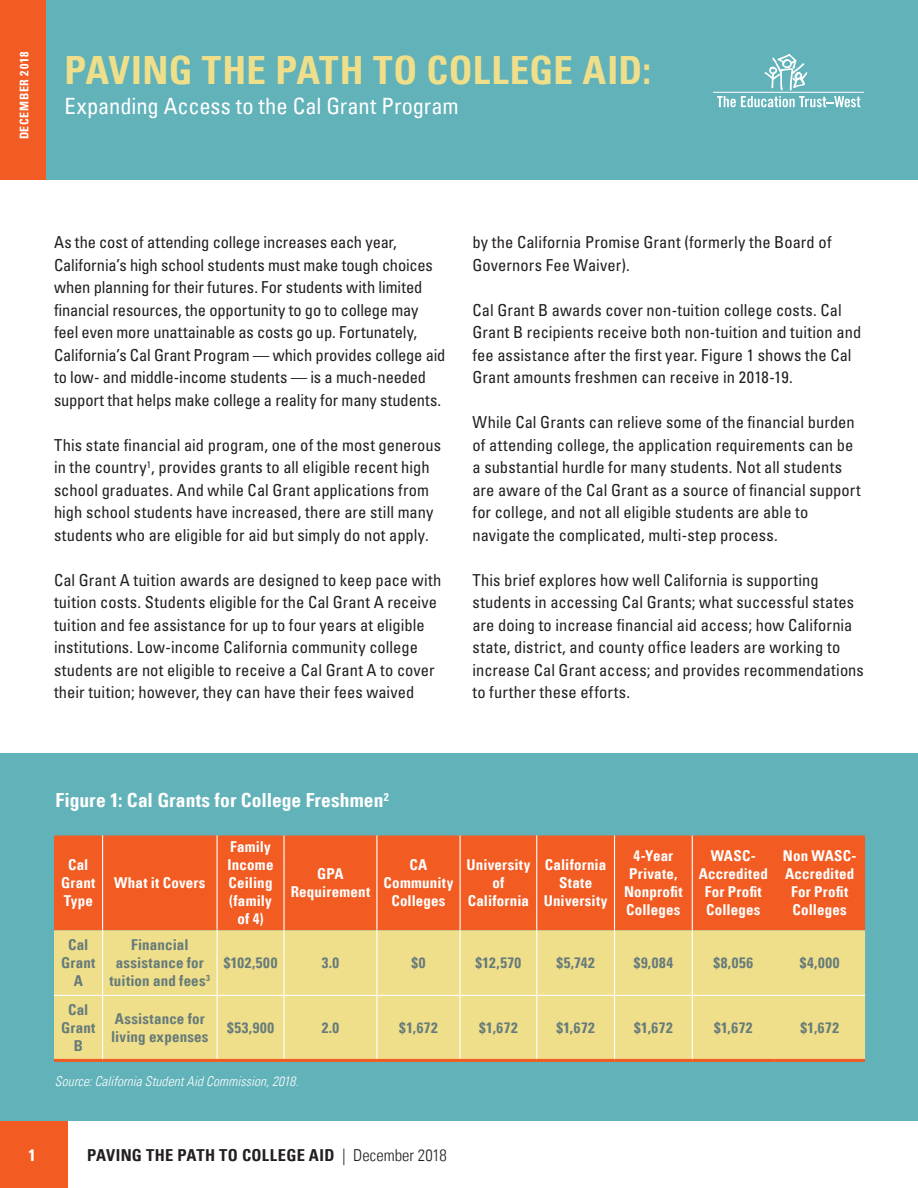
<style>
.page{position:relative;width:918px;height:1188px;background:#fff}
.page>*{position:absolute;margin:0;border:0;box-sizing:border-box;transform-origin:0 0}
.body{font:39px "Univers Com 67 Bold Cond";letter-spacing:.01em;color:#f0df8a}
.body-2{font:condensed 22.5px "Univers Com 57";color:#fff}
.t1{font:19.5px "Univers Com 67 Bold Cond";letter-spacing:.005em;color:#fff}
.body-3{font:condensed 16.5px/22.5px "Univers";letter-spacing:.005em;color:#231f20}
.t2{font:16.5px "Univers Com 67 Bold Cond";letter-spacing:.015em;color:#231f20}
.t3{font:16.5px "Univers Com 67 Bold Cond";color:#fff}
.body-4{font:15px/18px "Univers Com 67 Bold Cond";letter-spacing:.01em;color:#fff;text-align:center}
.body-5{font:15px/18px "Univers Com 67 Bold Cond";letter-spacing:.015em;color:#667b7a;text-align:center}
.body-6{font:13.5px "Univers Com 47 Light Cond Obl";letter-spacing:.005em;color:#fff}
.t4{font:12px "Univers Com 67 Bold Cond";letter-spacing:.055em;color:#fff}
.s1{font-family:"Univers LT";font-weight:300;font-stretch:condensed}
</style>
<div class="page">
<div style="left:0;top:1120px;width:68px;height:68px;background:#f25b21"></div>
<div style="left:0;top:0;width:918px;height:180px;background:#61b2b9"></div>
<svg style="left:717px;top:54px;width:143px;height:53px"></svg>
<hr style="left:713px;top:92px;width:151px;height:1px;background:#fff">
<div style="left:0;top:753px;width:918px;height:367px;background:#61b2b9"></div>
<div style="left:54px;top:836px;width:811px;height:94px;background:#f25b21"></div>
<div style="left:54px;top:930px;width:811px;height:129px;background:#f0df8a"></div>
<hr style="left:102px;top:836px;width:1px;height:94px;background:#fff">
<hr style="left:217px;top:836px;width:1px;height:94px;background:#fff">
<hr style="left:283px;top:836px;width:2px;height:94px;background:#fff">
<hr style="left:376px;top:836px;width:1px;height:94px;background:#fff">
<hr style="left:460px;top:836px;width:1px;height:94px;background:#fff">
<hr style="left:536px;top:836px;width:1px;height:94px;background:#fff">
<hr style="left:614px;top:836px;width:1px;height:94px;background:#fff">
<hr style="left:692px;top:836px;width:1px;height:94px;background:#fff">
<hr style="left:102px;top:930px;width:1px;height:65px;background:#fff">
<hr style="left:217px;top:930px;width:1px;height:65px;background:#fff">
<hr style="left:283px;top:930px;width:2px;height:65px;background:#fff">
<hr style="left:376px;top:930px;width:1px;height:65px;background:#fff">
<hr style="left:460px;top:930px;width:1px;height:65px;background:#fff">
<hr style="left:536px;top:930px;width:1px;height:65px;background:#fff">
<hr style="left:614px;top:930px;width:1px;height:65px;background:#fff">
<hr style="left:692px;top:930px;width:1px;height:65px;background:#fff">
<hr style="left:54px;top:995px;width:49px;height:1px;background:#fff">
<hr style="left:103px;top:995px;width:114px;height:1px;background:#fff">
<hr style="left:102px;top:996px;width:1px;height:63px;background:#fff">
<hr style="left:217px;top:995px;width:67px;height:1px;background:#fff">
<hr style="left:217px;top:996px;width:1px;height:63px;background:#fff">
<hr style="left:284px;top:995px;width:93px;height:1px;background:#fff">
<hr style="left:283px;top:996px;width:2px;height:63px;background:#fff">
<hr style="left:377px;top:995px;width:83px;height:1px;background:#fff">
<hr style="left:376px;top:996px;width:1px;height:63px;background:#fff">
<hr style="left:460px;top:995px;width:77px;height:1px;background:#fff">
<hr style="left:460px;top:996px;width:1px;height:63px;background:#fff">
<hr style="left:537px;top:995px;width:78px;height:1px;background:#fff">
<hr style="left:536px;top:996px;width:1px;height:63px;background:#fff">
<hr style="left:615px;top:995px;width:77px;height:1px;background:#fff">
<hr style="left:614px;top:996px;width:1px;height:63px;background:#fff">
<hr style="left:692px;top:995px;width:82px;height:1px;background:#fff">
<hr style="left:692px;top:996px;width:1px;height:63px;background:#fff">
<hr style="left:774px;top:995px;width:91px;height:1px;background:#fff">
<hr style="left:54px;top:1059px;width:49px;height:3px;background:#f25b21">
<hr style="left:103px;top:1059px;width:114px;height:3px;background:#f25b21">
<hr style="left:217px;top:1059px;width:67px;height:3px;background:#f25b21">
<hr style="left:284px;top:1059px;width:93px;height:3px;background:#f25b21">
<hr style="left:377px;top:1059px;width:83px;height:3px;background:#f25b21">
<hr style="left:460px;top:1059px;width:77px;height:3px;background:#f25b21">
<hr style="left:537px;top:1059px;width:78px;height:3px;background:#f25b21">
<hr style="left:615px;top:1059px;width:77px;height:3px;background:#f25b21">
<hr style="left:692px;top:1059px;width:82px;height:3px;background:#f25b21">
<hr style="left:774px;top:1059px;width:91px;height:3px;background:#f25b21">
<div style="left:0;top:0;width:45px;height:180px;background:#f25c24"></div>
<p class="t4" style="left:17px;top:139px;width:89px;rotate:-90deg">DECEMBER 2018</p>
<p class="body" style="left:64px;top:46px;width:588px">PAVING THE PATH TO COLLEGE AID:</p>
<p class="body-2" style="left:64px;top:91px;width:396px">Expanding Access to the Cal Grant Program</p>
<p class="body-3" style="left:54px;top:231px;width:393px">As the cost of attending college increases each year, California’s high school students must make tough choices when planning for their futures. For students with limited financial resources, the opportunity to go to college may feel even more unattainable as costs go up. Fortunately, California’s Cal Grant Program — which provides college aid to low- and middle-income students — is a much-needed support that helps make college a reality for many students.</p>
<p class="body-3" style="left:54px;top:433px;width:389px">This state financial aid program, one of the most generous in the country<sup>1</sup>, provides grants to all eligible recent high school graduates. And while Cal Grant applications from high school students have increased, there are still many students who are eligible for aid but simply do not apply.</p>
<p class="body-3" style="left:54px;top:568px;width:389px">Cal Grant A tuition awards are designed to keep pace with tuition costs. Students eligible for the Cal Grant A receive tuition and fee assistance for up to four years at eligible institutions. Low-income California community college students are not eligible to receive a Cal Grant A to cover their tuition; however, they can have their fees waived</p>
<p class="body-3" style="left:472px;top:231px;width:361px">by the California Promise Grant (formerly the Board of<br>Governors Fee Waiver).</p>
<p class="body-3" style="left:472px;top:298px;width:390px">Cal Grant B awards cover non-tuition college costs. Cal Grant B recipients receive both non-tuition and tuition and fee assistance after the first year. Figure 1 shows the Cal Grant amounts freshmen can receive in 2018-19.</p>
<p class="body-3" style="left:472px;top:411px;width:390px">While Cal Grants can relieve some of the financial burden of attending college, the application requirements can be a substantial hurdle for many students. Not all students are aware of the Cal Grant as a source of financial support for college, and not all eligible students are able to navigate the complicated, multi-step process.</p>
<p class="body-3" style="left:472px;top:568px;width:393px">This brief explores how well California is supporting students in accessing Cal Grants; what successful states are doing to increase financial aid access; how California state, district, and county office leaders are working to increase Cal Grant access; and provides recommendations to further these efforts.</p>
<p class="t1" style="left:55px;top:788px;width:335px">Figure 1: Cal Grants for College Freshmen<sup>2</sup></p>
<p class="body-4" style="left:61px;top:856px;width:36px">Cal<br>Grant<br>Type</p>
<p class="body-4" style="left:114px;top:874px;width:93px">What it Covers</p>
<p class="body-5" style="left:61px;top:936px;width:36px">Cal<br>Grant<br>A</p>
<p class="body-5" style="left:110px;top:936px;width:102px">Financial assistance for tuition and fees<sup>3</sup></p>
<p class="body-4" style="left:228px;top:838px;width:47px;text-align:left">Family<br>Income<br>Ceiling</p>
<p class="body-4" style="left:229px;top:892px;width:44px">(family of 4)</p>
<p class="body-4" style="left:291px;top:865px;width:81px">GPA<br>Requirement</p>
<p class="body-4" style="left:384px;top:856px;width:71px">CA<br>Community<br>Colleges</p>
<p class="body-4" style="left:466px;top:856px;width:65px">University of<br>California</p>
<p class="body-4" style="left:544px;top:856px;width:65px">California<br>State<br>University</p>
<p class="body-4" style="left:624px;top:847px;width:60px">4-Year<br>Private,<br>Nonprofit<br>Colleges</p>
<p class="body-4" style="left:699px;top:847px;width:71px">WASC-<br>Accredited<br>For Profit<br>Colleges</p>
<p class="body-4" style="left:783px;top:847px;width:75px">Non WASC-<br>Accredited<br>For Profit<br>Colleges</p>
<p class="body-5" style="left:224px;top:954px;width:55px">$102,500</p>
<p class="body-5" style="left:322px;top:954px;width:19px">3.0</p>
<p class="body-5" style="left:411px;top:954px;width:16px">$0</p>
<p class="body-5" style="left:476px;top:954px;width:47px">$12,570</p>
<p class="body-5" style="left:556px;top:954px;width:40px">$5,742</p>
<p class="body-5" style="left:634px;top:954px;width:41px">$9,084</p>
<p class="body-5" style="left:713px;top:954px;width:41px">$8,056</p>
<p class="body-5" style="left:800px;top:954px;width:41px">$4,000</p>
<p class="body-5" style="left:61px;top:1001px;width:36px">Cal<br>Grant<br>B</p>
<p class="body-5" style="left:111px;top:1010px;width:99px;text-align:left">Assistance for living expenses</p>
<p class="body-5" style="left:227px;top:1019px;width:49px">$53,900</p>
<p class="body-5" style="left:322px;top:1019px;width:19px">2.0</p>
<p class="body-5" style="left:399px;top:1019px;width:40px">$1,672</p>
<p class="body-5" style="left:479px;top:1019px;width:40px">$1,672</p>
<p class="body-5" style="left:556px;top:1019px;width:40px">$1,672</p>
<p class="body-5" style="left:634px;top:1019px;width:40px">$1,672</p>
<p class="body-5" style="left:714px;top:1019px;width:40px">$1,672</p>
<p class="body-5" style="left:800px;top:1019px;width:40px">$1,672</p>
<p class="body-6" style="left:55px;top:1073px;width:245px">Source: California Student Aid Commission, 2018.</p>
<p class="t3" style="left:28px;top:1145px;width:9px">1</p>
<p class="t2" style="left:87px;top:1145px;width:361px">PAVING THE PATH TO COLLEGE AID <span class="s1">| December 2018</span></p>
</div>
